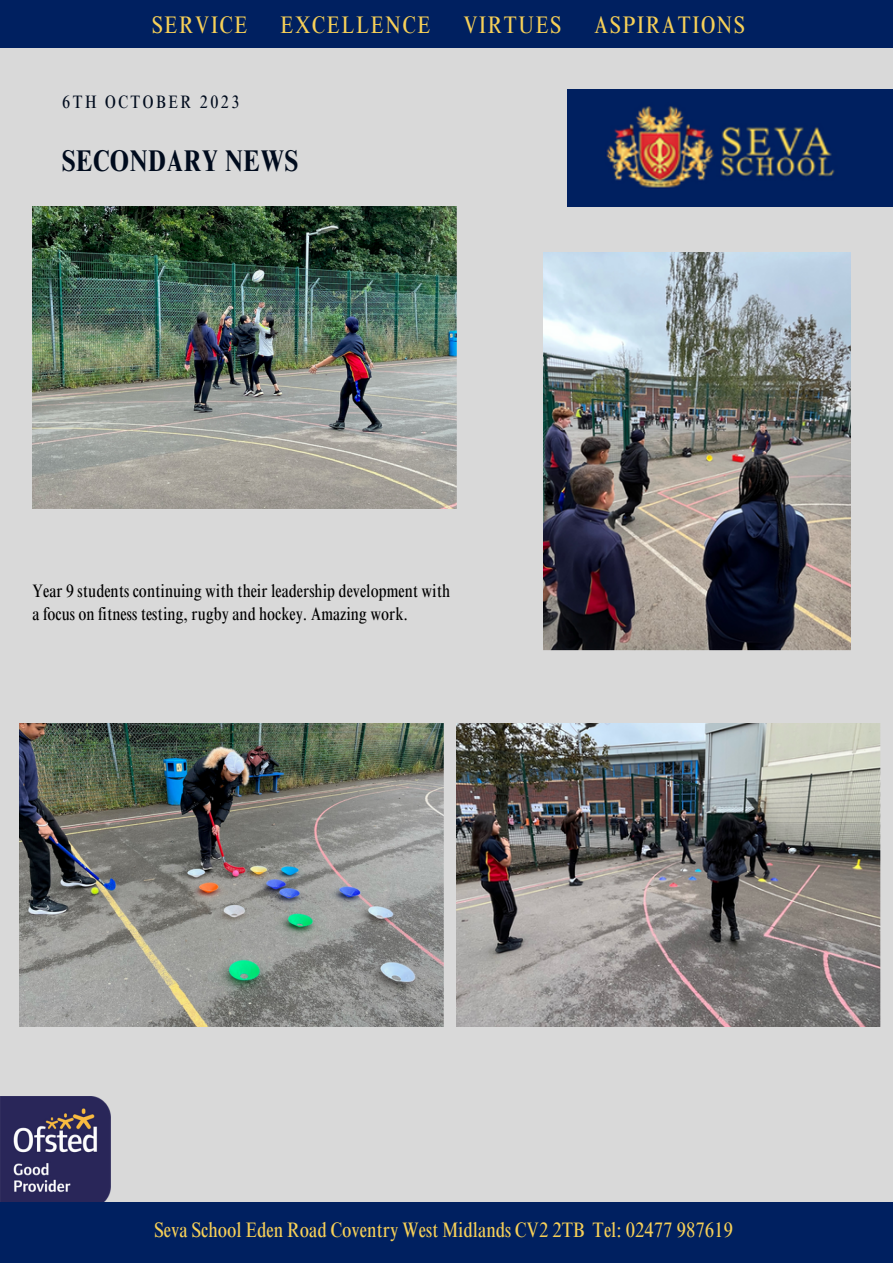
<style>
.page{position:relative;width:893px;height:1264px;background:#fff}
.page>*{position:absolute;margin:0;border:0;box-sizing:border-box;transform-origin:0 0}
.t1{font:700 condensed 30px "Times NRMT Pro";letter-spacing:.02em;color:#000b1d}
.t2{font:condensed 24px "Times NRMT Pro";letter-spacing:.07em;color:#f7d057}
.t3{font:condensed 21px "Times NRMT Pro";color:#f7d057}
.t4{font:condensed 18px/22.5px "Times NRMT Pro";color:#000}
.t5{font:condensed 18px "Times NRMT Pro";letter-spacing:.14em;color:#000b1d}
</style>
<div class="page">
<div style="left:0;top:0;width:892px;height:1262px;background:#d9d9d9"></div>
<img style="left:567px;top:89px;width:325px;height:117px">
<div style="left:0;top:0;width:892px;height:48px;background:#002060"></div>
<img style="left:32px;top:206px;width:424px;height:302px">
<img style="left:0;top:1096px;width:110px;height:106px">
<div style="left:0;top:1202px;width:892px;height:60px;background:#002060"></div>
<img style="left:543px;top:252px;width:307px;height:398px">
<img style="left:20px;top:723px;width:424px;height:303px">
<img style="left:456px;top:723px;width:424px;height:303px">
<p class="t2" style="left:152px;top:15px;width:97px">SERVICE</p>
<p class="t2" style="left:280px;top:15px;width:152px">EXCELLENCE</p>
<p class="t2" style="left:463px;top:15px;width:99px">VIRTUES</p>
<p class="t2" style="left:594px;top:15px;width:152px">ASPIRATIONS</p>
<p class="t5" style="left:62px;top:95px;width:179px">6TH OCTOBER 2023</p>
<p class="t1" style="left:62px;top:150px;width:237px">SECONDARY NEWS</p>
<p class="t4" style="left:32px;top:582px;width:419px">Year 9 students continuing with their leadership development with a focus on fitness testing, rugby and hockey. Amazing work.</p>
<p class="t3" style="left:154px;top:1221px;width:580px">Seva School Eden Road Coventry West Midlands CV2 2TB Tel: 02477 987619</p>
</div>
